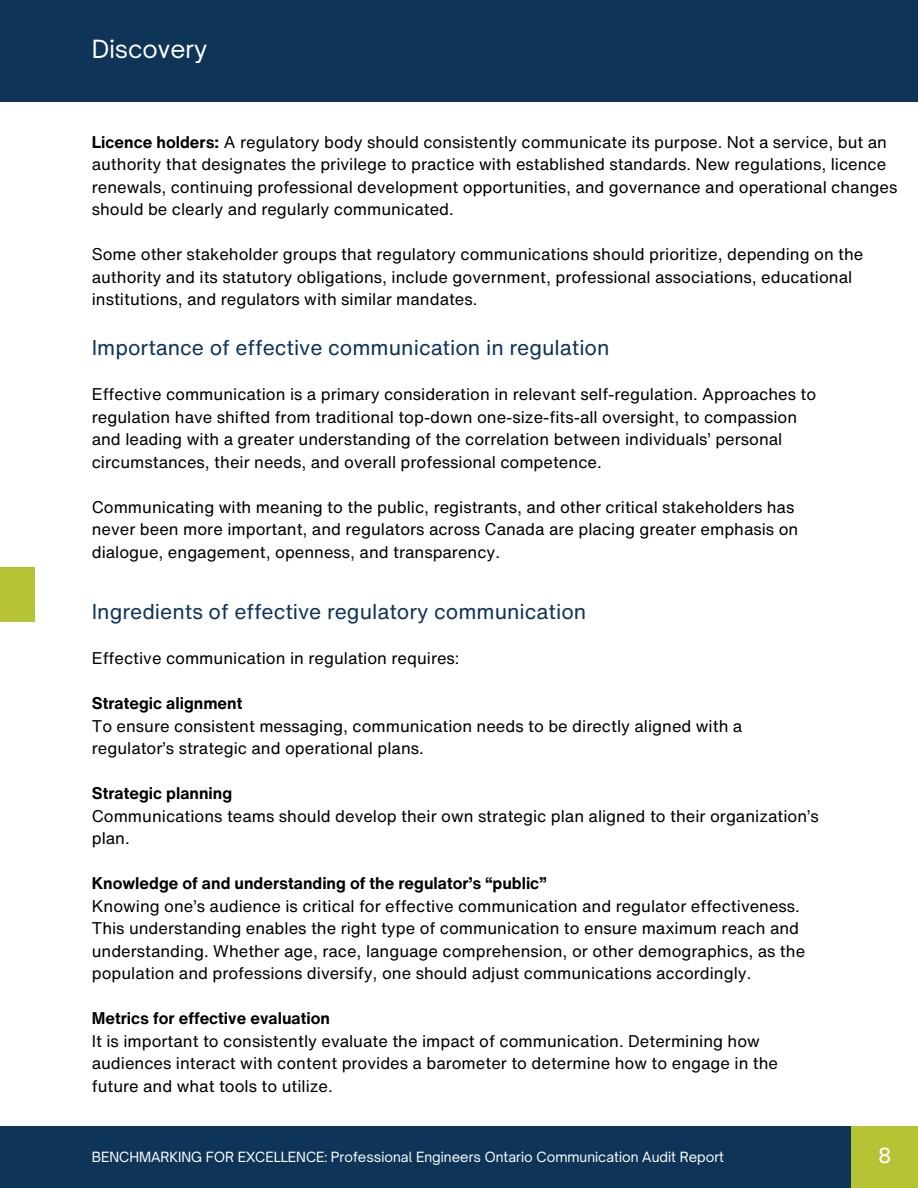
<style>
.page{position:relative;width:918px;height:1188px;background:#fff}
.page>*{position:absolute;margin:0;border:0;box-sizing:border-box;transform-origin:0 0}
.t1{font:24px "Open Sauce One";color:#fff}
.t2{font:22.5px "Neue Haas Unica";color:#fff}
.t3{font:21px "Helvetica Now Text";color:#0e3558}
.t4{font:16.5px/22.5px "Helvetica Now Text";color:#000}
.t5{font:13.5px "Open Sauce One";color:#fff}
.s1{font-weight:700}
</style>
<div class="page">
<div style="left:0;top:1127px;width:851px;height:61px;background:#0e3558"></div>
<div style="left:851px;top:1127px;width:67px;height:61px;background:#b5c335"></div>
<div style="left:0;top:0;width:918px;height:101px;background:#0e3558"></div>
<div style="left:0;top:567px;width:35px;height:54px;background:#b5c335"></div>
<h3 class="t1" style="left:92px;top:34px;width:117px">Discovery</h3>
<h3 class="t4" style="left:92px;top:130px;width:807px"><span class="s1">Licence holders:</span> A regulatory body should consistently communicate its purpose. Not a service, but an authority that designates the privilege to practice with established standards. New regulations, licence renewals, continuing professional development opportunities, and governance and operational changes should be clearly and regularly communicated.</h3>
<h3 class="t4" style="left:92px;top:243px;width:773px">Some other stakeholder groups that regulatory communications should prioritize, depending on the authority and its statutory obligations, include government, professional associations, educational institutions, and regulators with similar mandates.</h3>
<h2 class="t3" style="left:92px;top:332px;width:519px">Importance of effective communication in regulation</h2>
<h3 class="t4" style="left:92px;top:383px;width:726px">Effective communication is a primary consideration in relevant self-regulation. Approaches to regulation have shifted from traditional top-down one-size-fits-all oversight, to compassion and leading with a greater understanding of the correlation between individuals’ personal circumstances, their needs, and overall professional competence.</h3>
<h2 class="t4" style="left:92px;top:495px;width:708px">Communicating with meaning to the public, registrants, and other critical stakeholders has never been more important, and regulators across Canada are placing greater emphasis on dialogue, engagement, openness, and transparency.</h2>
<h3 class="t3" style="left:92px;top:596px;width:496px">Ingredients of effective regulatory communication</h3>
<h3 class="t4" style="left:92px;top:647px;width:369px">Effective communication in regulation requires:</h3>
<h3 class="t4" style="left:92px;top:692px;width:652px"><span class="s1">Strategic alignment<br></span>To ensure consistent messaging, communication needs to be directly aligned with a regulator’s strategic and operational plans.</h3>
<h3 class="t4" style="left:92px;top:782px;width:729px"><span class="s1">Strategic planning<br></span>Communications teams should develop their own strategic plan aligned to their organization’s plan.</h3>
<h3 class="t4" style="left:92px;top:872px;width:715px"><span class="s1">Knowledge of and understanding of the regulator’s “public”<br></span>Knowing one’s audience is critical for effective communication and regulator effectiveness.<br>This understanding enables the right type of communication to ensure maximum reach and understanding. Whether age, race, language comprehension, or other demographics, as the population and professions diversify, one should adjust communications accordingly.</h3>
<p class="t4" style="left:92px;top:1007px;width:688px"><span class="s1">Metrics for effective evaluation<br></span>It is important to consistently evaluate the impact of communication. Determining how audiences interact with content provides a barometer to determine how to engage in the future and what tools to utilize.</p>
<p class="t5" style="left:92px;top:1148px;width:634px">BENCHMARKING FOR EXCELLENCE: Professional Engineers Ontario Communication Audit Report</p>
<h1 class="t2" style="left:878px;top:1146px;width:14px">8</h1>
</div>
